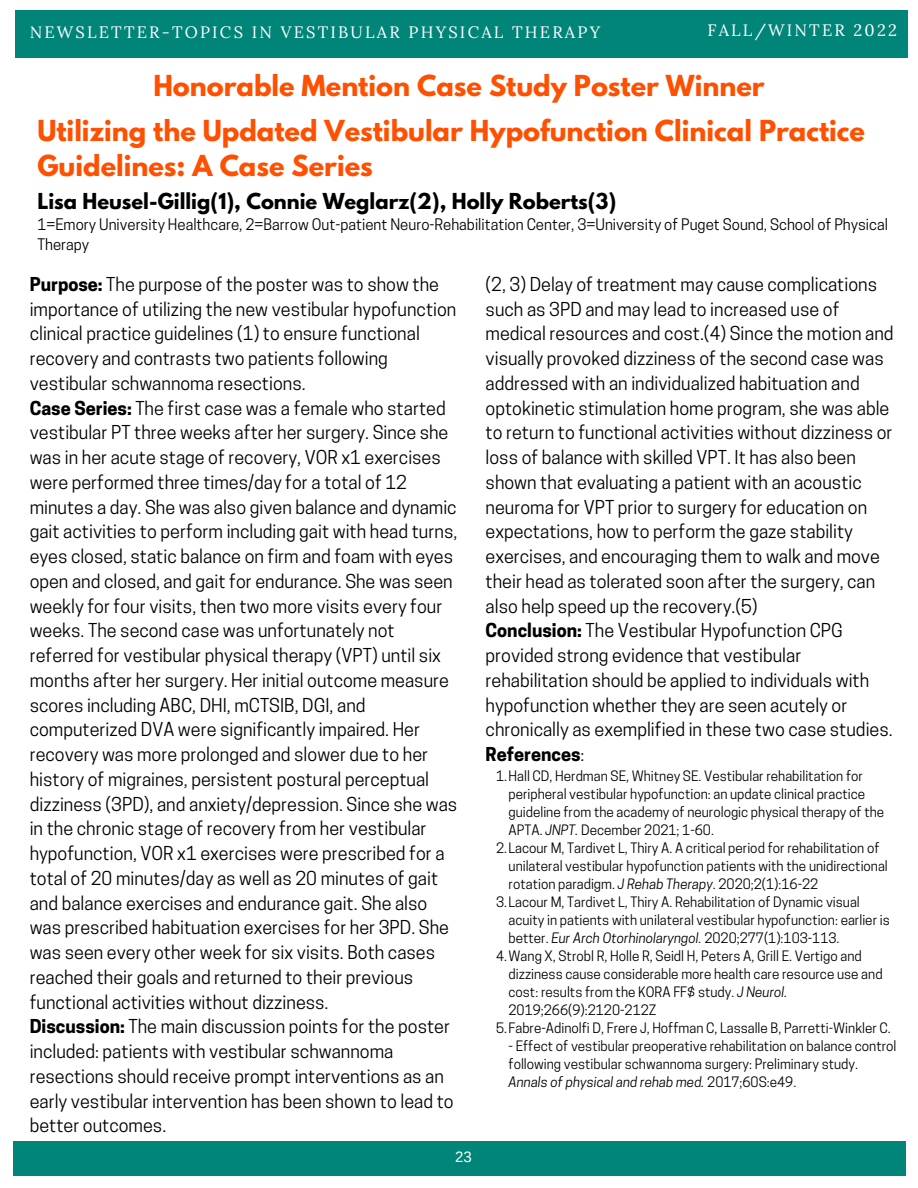
<style>
.page{position:relative;width:918px;height:1188px;background:#fff}
.page>*{position:absolute;margin:0;border:0;box-sizing:border-box;transform-origin:0 0}
.t1{font:700 25.65px/34.8px "League Spartan";color:#fe5000}
.t2{font:700 19.5px "League Spartan";color:#000}
.t3{font:18px/24.8px "Cooper Hewitt";color:#000}
.t4{font:16.5px "Lora";letter-spacing:.135em;color:#fff}
.t5{font:15px/20.2px "Cooper Hewitt";color:#000}
.t6{font:15px "Arimo";color:#fff}
.t7{font:13.5px/18px "Cooper Hewitt";color:#000}
.s1{font-weight:700}
.s2{font-style:italic}
</style>
<div class="page">
<div style="left:15px;top:10px;width:892px;height:48px;background:#008578"></div>
<div style="left:13px;top:1141px;width:892px;height:35px;background:#008578"></div>
<p class="t4" style="left:30px;top:22px;width:572px">NEWSLETTER-TOPICS IN VESTIBULAR PHYSICAL THERAPY</p>
<p class="t4" style="left:707px;top:20px;width:191px">FALL/WINTER 2022</p>
<h1 class="t1" style="left:153px;top:71px;width:613px">Honorable Mention Case Study Poster Winner</h1>
<h1 class="t1" style="left:37px;top:117px;width:829px">Utilizing the Updated Vestibular Hypofunction Clinical Practice<br>Guidelines: A Case Series</h1>
<p class="t2" style="left:37px;top:191px;width:581px">Lisa Heusel-Gillig(1), Connie Weglarz(2), Holly Roberts(3)</p>
<p class="t5" style="left:37px;top:216px;width:852px">1=Emory University Healthcare, 2=Barrow Out-patient Neuro-Rehabilitation Center, 3=University of Puget Sound, School of Physical<br>Therapy</p>
<p class="t3" style="left:30px;top:274px;width:429px"><span class="s1">Purpose:</span> The purpose of the poster was to show the importance of utilizing the new vestibular hypofunction clinical practice guidelines (1) to ensure functional recovery and contrasts two patients following vestibular schwannoma resections.<br><span class="s1">Case Series:</span> The first case was a female who started vestibular PT three weeks after her surgery. Since she was in her acute stage of recovery, VOR x1 exercises were performed three times/day for a total of 12 minutes a day. She was also given balance and dynamic gait activities to perform including gait with head turns, eyes closed, static balance on firm and foam with eyes open and closed, and gait for endurance. She was seen weekly for four visits, then two more visits every four weeks. The second case was unfortunately not referred for vestibular physical therapy (VPT) until six months after her surgery. Her initial outcome measure scores including ABC, DHI, mCTSIB, DGI, and computerized DVA were significantly impaired. Her recovery was more prolonged and slower due to her history of migraines, persistent postural perceptual dizziness (3PD), and anxiety/depression. Since she was in the chronic stage of recovery from her vestibular hypofunction, VOR x1 exercises were prescribed for a total of 20 minutes/day as well as 20 minutes of gait and balance exercises and endurance gait. She also was prescribed habituation exercises for her 3PD. She was seen every other week for six visits. Both cases reached their goals and returned to their previous functional activities without dizziness.<br><span class="s1">Discussion:</span> The main discussion points for the poster included: patients with vestibular schwannoma resections should receive prompt interventions as an early vestibular intervention has been shown to lead to better outcomes.</p>
<p class="t6" style="left:455px;top:1148px;width:18px">23</p>
<p class="t3" style="left:486px;top:274px;width:409px">(2, 3) Delay of treatment may cause complications such as 3PD and may lead to increased use of medical resources and cost.(4) Since the motion and visually provoked dizziness of the second case was addressed with an individualized habituation and optokinetic stimulation home program, she was able to return to functional activities without dizziness or loss of balance with skilled VPT. It has also been shown that evaluating a patient with an acoustic neuroma for VPT prior to surgery for education on expectations, how to perform the gaze stability exercises, and encouraging them to walk and move their head as tolerated soon after the surgery, can also help speed up the recovery.(5)<br><span class="s1">Conclusion:</span> The Vestibular Hypofunction CPG provided strong evidence that vestibular rehabilitation should be applied to individuals with hypofunction whether they are seen acutely or chronically as exemplified in these two case studies.<br><span class="s1">References</span>:</p>
<p class="t7" style="left:496px;top:769px;width:368px">1.Hall CD, Herdman SE, Whitney SE. Vestibular rehabilitation for</p>
<p class="t7" style="left:509px;top:787px;width:358px">peripheral vestibular hypofunction: an update clinical practice</p>
<p class="t7" style="left:509px;top:805px;width:377px">guideline from the academy of neurologic physical therapy of the</p>
<p class="t7" style="left:509px;top:823px;width:207px">APTA. <span class="s2">JNPT.</span> December 2021; 1-60.</p>
<p class="t7" style="left:496px;top:841px;width:385px">2.Lacour M, Tardivet L, Thiry A. A critical period for rehabilitation of</p>
<p class="t7" style="left:509px;top:859px;width:381px">unilateral vestibular hypofunction patients with the unidirectional</p>
<p class="t7" style="left:509px;top:877px;width:311px">rotation paradigm. <span class="s2">J Rehab Therapy</span>. 2020;2(1):16-22</p>
<p class="t7" style="left:496px;top:895px;width:365px">3.Lacour M, Tardivet L, Thiry A. Rehabilitation of Dynamic visual</p>
<p class="t7" style="left:509px;top:913px;width:383px">acuity in patients with unilateral vestibular hypofunction: earlier is</p>
<p class="t7" style="left:509px;top:931px;width:332px">better. <span class="s2">Eur Arch Otorhinolaryngol.</span> 2020;277(1):103-113.</p>
<p class="t7" style="left:496px;top:949px;width:367px">4.Wang X, Strobl R, Holle R, Seidl H, Peters A, Grill E. Vertigo and</p>
<p class="t7" style="left:509px;top:967px;width:376px">dizziness cause considerable more health care resource use and</p>
<p class="t7" style="left:509px;top:985px;width:280px">cost: results from the KORA FF$ study. <span class="s2">J Neurol.</span></p>
<p class="t7" style="left:509px;top:1003px;width:149px">2019;266(9):2120-212Z</p>
<p class="t7" style="left:496px;top:1021px;width:396px">5.Fabre-Adinolfi D, Frere J, Hoffman C, Lassalle B, Parretti-Winkler C.</p>
<p class="t7" style="left:509px;top:1039px;width:389px">- Effect of vestibular preoperative rehabilitation on balance control following vestibular schwannoma surgery: Preliminary study.<br><span class="s2">Annals of physical and rehab med.</span> 2017;60S:e49.</p>
</div>
